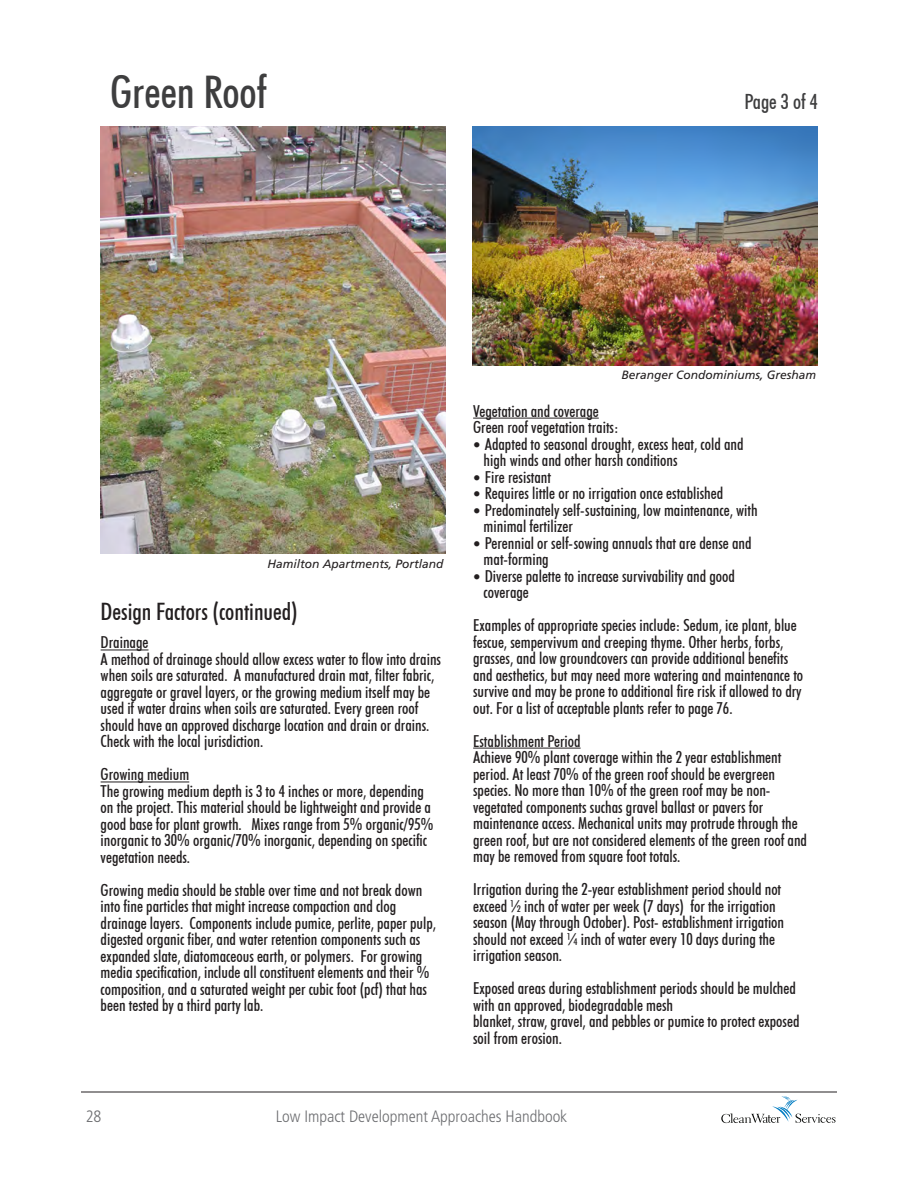
<style>
.page{position:relative;width:918px;height:1188px;background:#fff}
.page>*{position:absolute;margin:0;border:0;box-sizing:border-box;transform-origin:0 0}
.t1{font:500 condensed 45px "Futura BT";color:#3e3e3f}
.t2{font:500 condensed 24px "Futura BT";color:#231f20}
.t3{font:500 condensed 21px "Futura BT";color:#3e3e3f}
.t4{font:500 condensed 16.5px/16.5px "Futura BT";color:#231f20}
.t5{font:300 condensed 16.5px "Frutiger LT Pro";color:#6d6e71}
.t6{font:italic 12px "Frutiger";color:#231f20}
.s1{font-family:"Frutiger";font-weight:400;font-stretch:normal;font-size:15px}
</style>
<div class="page">
<hr style="left:81px;top:1092px;width:756px;height:1px;background:#231f20">
<svg style="left:721px;top:1096px;width:115px;height:27px"></svg>
<hr style="left:101px;top:649px;width:47px;height:1px;background:#231f20">
<hr style="left:101px;top:781px;width:88px;height:1px;background:#231f20">
<hr style="left:473px;top:418px;width:126px;height:1px;background:#231f20">
<hr style="left:473px;top:748px;width:108px;height:1px;background:#231f20">
<img style="left:101px;top:127px;width:345px;height:427px">
<img style="left:473px;top:127px;width:345px;height:239px">
<p class="t1" style="left:110px;top:65px;width:158px">Green Roof</p>
<p class="t3" style="left:744px;top:89px;width:75px">Page 3 of 4</p>
<p class="t6" style="left:268px;top:557px;width:178px">Hamilton Apartments, Portland</p>
<p class="t2" style="left:101px;top:596px;width:199px">Design Factors (continued)</p>
<p class="t4" style="left:101px;top:634px;width:49px">Drainage</p>
<p class="t4" style="left:101px;top:651px;width:342px">A method of drainage should allow excess water to flow into drains when soils are saturated. A manufactured drain mat, filter fabric, aggregate or gravel layers, or the growing medium itself may be used if water drains when soils are saturated. Every green roof should have an approved discharge location and drain or drains.<br>Check with the local jurisdiction.</p>
<p class="t4" style="left:101px;top:766px;width:90px">Growing medium</p>
<p class="t4" style="left:101px;top:783px;width:334px">The growing medium depth is 3 to 4 inches or more, depending on the project. This material should be lightweight and provide a good base for plant growth. Mixes range from 5% organic/95% inorganic to 30% organic/70% inorganic, depending on specific vegetation needs.</p>
<p class="t4" style="left:101px;top:882px;width:337px">Growing media should be stable over time and not break down into fine particles that might increase compaction and clog drainage layers. Components include pumice, perlite, paper pulp, digested organic fiber, and water retention components such as expanded slate, diatomaceous earth, or polymers. For growing media specification, include all constituent elements and their % composition, and a saturated weight per cubic foot (pcf) that has been tested by a third party lab.</p>
<p class="t6" style="left:622px;top:368px;width:196px">Beranger Condominiums, Gresham</p>
<p class="t4" style="left:473px;top:402px;width:127px">Vegetation and coverage</p>
<p class="t4" style="left:473px;top:419px;width:147px">Green roof vegetation traits:</p>
<p class="t4" style="left:484px;top:435px;width:261px;text-indent:-10px"><span class="s1">•</span> Adapted to seasonal drought, excess heat, cold and high winds and other harsh conditions</p>
<p class="t4" style="left:473px;top:468px;width:79px"><span class="s1">•</span> Fire resistant</p>
<p class="t4" style="left:473px;top:485px;width:252px"><span class="s1">•</span> Requires little or no irrigation once established</p>
<p class="t4" style="left:484px;top:501px;width:276px;text-indent:-10px"><span class="s1">•</span> Predominately self-sustaining, low maintenance, with minimal fertilizer</p>
<p class="t4" style="left:484px;top:534px;width:269px;text-indent:-10px"><span class="s1">•</span> Perennial or self-sowing annuals that are dense and mat-forming</p>
<p class="t4" style="left:484px;top:567px;width:253px;text-indent:-10px"><span class="s1">•</span> Diverse palette to increase survivability and good coverage</p>
<p class="t4" style="left:473px;top:617px;width:332px">Examples of appropriate species include: Sedum, ice plant, blue fescue, sempervivum and creeping thyme. Other herbs, forbs, grasses, and low groundcovers can provide additional benefits and aesthetics, but may need more watering and maintenance to survive and may be prone to additional fire risk if allowed to dry out. For a list of acceptable plants refer to page 76.</p>
<p class="t4" style="left:473px;top:732px;width:109px">Establishment Period</p>
<p class="t4" style="left:473px;top:749px;width:335px">Achieve 90% plant coverage within the 2 year establishment period. At least 70% of the green roof should be evergreen species. No more than 10% of the green roof may be non&shy;vegetated components suchas gravel ballast or pavers for maintenance access. Mechanical units may protrude through the green roof, but are not considered elements of the green roof and may be removed from square foot totals.</p>
<p class="t4" style="left:473px;top:881px;width:313px">Irrigation during the 2-year establishment period should not exceed ½ inch of water per week (7 days) for the irrigation season (May through October). Post- establishment irrigation should not exceed ¼ inch of water every 10 days during the irrigation season.</p>
<p class="t4" style="left:473px;top:980px;width:324px">Exposed areas during establishment periods should be mulched with an approved, biodegradable mesh</p>
<p class="t4" style="left:473px;top:1013px;width:328px">blanket, straw, gravel, and pebbles or pumice to protect exposed soil from erosion.</p>
<p class="t5" style="left:86px;top:1107px;width:17px">28</p>
<p class="t5" style="left:276px;top:1107px;width:293px">Low Impact Development Approaches Handbook</p>
</div>
